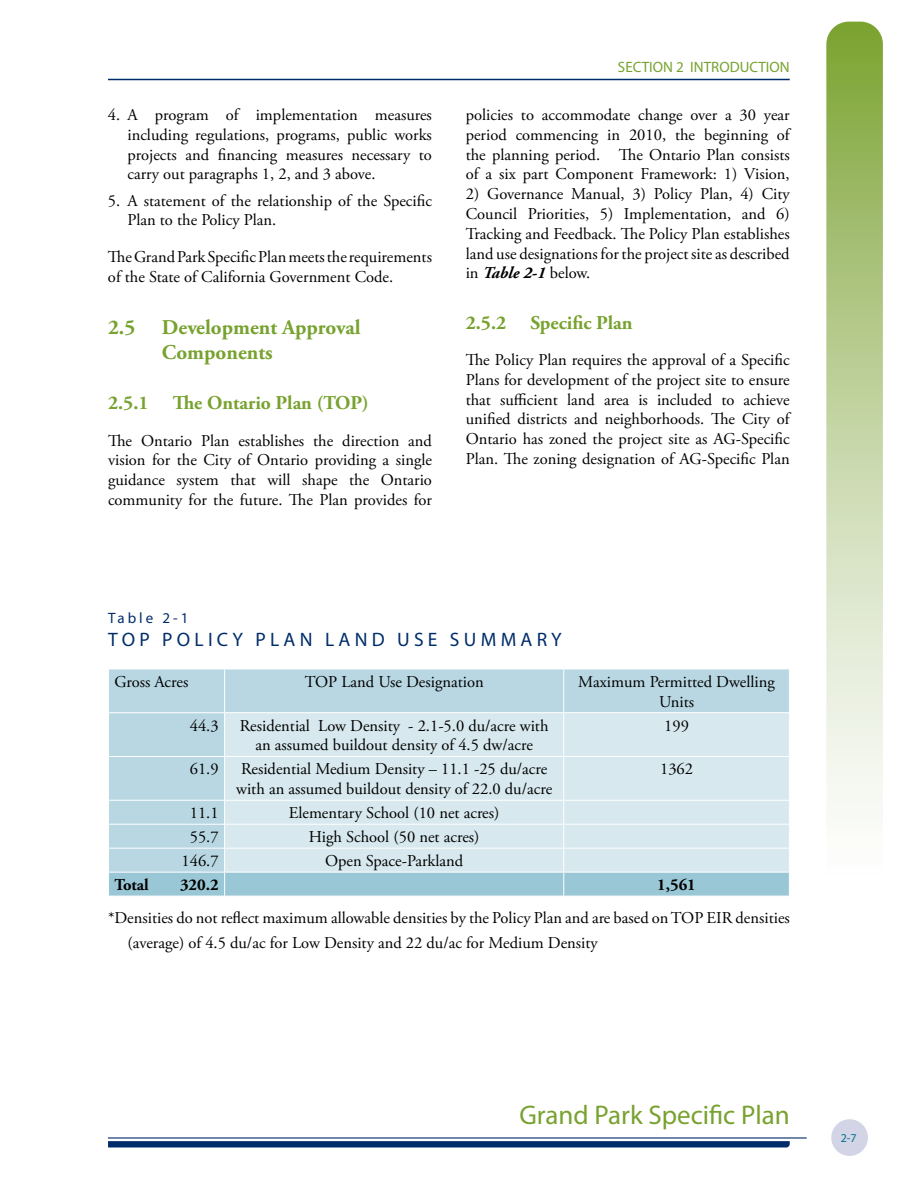
<style>
.page{position:relative;width:918px;height:1188px;background:#fff}
.page>*{position:absolute;margin:0;border:0;box-sizing:border-box;transform-origin:0 0}
.t1{font:27px "Myriad Pro";color:#78a22f}
.t2{font:700 21px/25.2px "Adobe Garamond Pro";color:#78a22f}
.t3{font:700 19.5px "Adobe Garamond Pro";color:#78a22f}
.t4{font:19.5px "Myriad Pro";letter-spacing:.22em;color:#002d6a}
.t5{font:16.5px/19.8px "Adobe Garamond Pro";color:#000;text-align:justify}
.t6{font:700 16.5px "Adobe Garamond Pro";color:#000}
.t7{font:15px "Myriad Pro";color:#78a22f}
.t8{font:15px "Myriad Pro";letter-spacing:.2em;color:#002d6a}
.t9{font:12px "Myriad Pro";color:#00728f}
.s1{font-weight:700;font-style:italic}
</style>
<div class="page">
<svg style="left:826px;top:22px;width:57px;height:789px"></svg>
<div style="left:831px;top:1119px;width:37px;height:37px;background:#d3d5e6;border-radius:50%"></div>
<hr style="left:108px;top:79px;width:682px;height:1px;background:#002d6a">
<hr style="left:108px;top:1137px;width:699px;height:2px;background:#002d6a">
<svg style="left:108px;top:1141px;width:682px;height:7px"></svg>
<div style="left:109px;top:670px;width:680px;height:130px;background:#b8d7e2"></div>
<div style="left:225px;top:713px;width:564px;height:87px;background:#d7e8ee"></div>
<hr style="left:224px;top:669px;width:1px;height:43px;background:#fff">
<hr style="left:563px;top:669px;width:1px;height:43px;background:#fff">
<hr style="left:108px;top:712px;width:117px;height:1px;background:#fff">
<hr style="left:224px;top:713px;width:1px;height:43px;background:#fff">
<hr style="left:225px;top:712px;width:339px;height:1px;background:#fff">
<hr style="left:563px;top:713px;width:1px;height:43px;background:#fff">
<hr style="left:564px;top:712px;width:226px;height:1px;background:#fff">
<hr style="left:108px;top:756px;width:117px;height:1px;background:#fff">
<hr style="left:224px;top:757px;width:1px;height:43px;background:#fff">
<hr style="left:225px;top:756px;width:339px;height:1px;background:#fff">
<hr style="left:563px;top:757px;width:1px;height:43px;background:#fff">
<hr style="left:564px;top:756px;width:226px;height:1px;background:#fff">
<svg style="left:108px;top:801px;width:682px;height:95px"></svg>
<hr style="left:564px;top:872px;width:226px;height:1px;background:#fff">
<p class="t5" style="left:127px;top:105px;width:306px;text-indent:-19px">4. A program of implementation measures including regulations, programs, public works projects and financing measures necessary to carry out paragraphs 1, 2, and 3 above.</p>
<p class="t5" style="left:127px;top:191px;width:306px;text-indent:-19px">5. A statement of the relationship of the Specific<br>Plan to the Policy Plan.</p>
<p class="t5" style="left:108px;top:247px;width:326px">The Grand Park Specific Plan meets the requirements of the State of California Government Code.</p>
<p class="t2" style="left:108px;top:315px;width:29px">2.5</p>
<p class="t2" style="left:162px;top:315px;width:200px">Development Approval<br>Components</p>
<p class="t3" style="left:108px;top:392px;width:262px">2.5.1 The Ontario Plan (TOP)</p>
<p class="t5" style="left:108px;top:431px;width:326px">The Ontario Plan establishes the direction and vision for the City of Ontario providing a single guidance system that will shape the Ontario community for the future. The Plan provides for</p>
<p class="t7" style="left:618px;top:58px;width:173px">SECTION 2 INTRODUCTION</p>
<p class="t5" style="left:466px;top:105px;width:326px">policies to accommodate change over a 30 year period commencing in 2010, the beginning of the planning period. The Ontario Plan consists of a six part Component Framework: 1) Vision,</p>
<p class="t5" style="left:466px;top:185px;width:326px">2) Governance Manual, 3) Policy Plan, 4) City Council Priorities, 5) Implementation, and 6)<br>Tracking and Feedback. The Policy Plan establishes land use designations for the project site as described in <span class="s1">Table 2-1</span> below.</p>
<p class="t3" style="left:466px;top:311px;width:168px">2.5.2 Specific Plan</p>
<p class="t5" style="left:466px;top:351px;width:326px">The Policy Plan requires the approval of a Specific Plans for development of the project site to ensure that sufficient land area is included to achieve unified districts and neighborhoods. The City of Ontario has zoned the project site as AG-Specific Plan. The zoning designation of AG-Specific Plan</p>
<p class="t8" style="left:108px;top:608px;width:82px">Table 2-1</p>
<p class="t4" style="left:108px;top:628px;width:455px">TOP POLICY PLAN LAND USE SUMMARY</p>
<p class="t5" style="left:114px;top:672px;width:75px">Gross Acres</p>
<p class="t5" style="left:305px;top:672px;width:180px">TOP Land Use Designation</p>
<p class="t5" style="left:578px;top:672px;width:198px;text-align:center">Maximum Permitted Dwelling<br>Units</p>
<p class="t5" style="left:190px;top:716px;width:30px">44.3</p>
<p class="t5" style="left:240px;top:716px;width:310px;text-align:center">Residential Low Density - 2.1-5.0 du/acre with an assumed buildout density of 4.5 dw/acre</p>
<p class="t5" style="left:664px;top:716px;width:26px">199</p>
<p class="t5" style="left:190px;top:760px;width:30px">61.9</p>
<p class="t5" style="left:236px;top:760px;width:318px">Residential Medium Density – 11.1 -25 du/acre with an assumed buildout density of 22.0 du/acre</p>
<p class="t5" style="left:660px;top:760px;width:34px">1362</p>
<p class="t5" style="left:190px;top:804px;width:30px">11.1</p>
<p class="t5" style="left:289px;top:804px;width:212px">Elementary School (10 net acres)</p>
<p class="t5" style="left:190px;top:828px;width:30px">55.7</p>
<p class="t5" style="left:309px;top:828px;width:172px">High School (50 net acres)</p>
<p class="t5" style="left:182px;top:852px;width:39px">146.7</p>
<p class="t5" style="left:325px;top:852px;width:139px">Open Space-Parkland</p>
<p class="t6" style="left:114px;top:875px;width:36px">Total</p>
<p class="t6" style="left:180px;top:875px;width:40px">320.2</p>
<p class="t6" style="left:657px;top:875px;width:40px">1,561</p>
<p class="t5" style="left:127px;top:906px;width:664px;line-height:25.2px;text-indent:-19px">*Densities do not reflect maximum allowable densities by the Policy Plan and are based on TOP EIR densities (average) of 4.5 du/ac for Low Density and 22 du/ac for Medium Density</p>
<h1 class="t1" style="left:520px;top:1099px;width:272px">Grand Park Specific Plan</h1>
<p class="t9" style="left:841px;top:1131px;width:17px">2-7</p>
</div>
